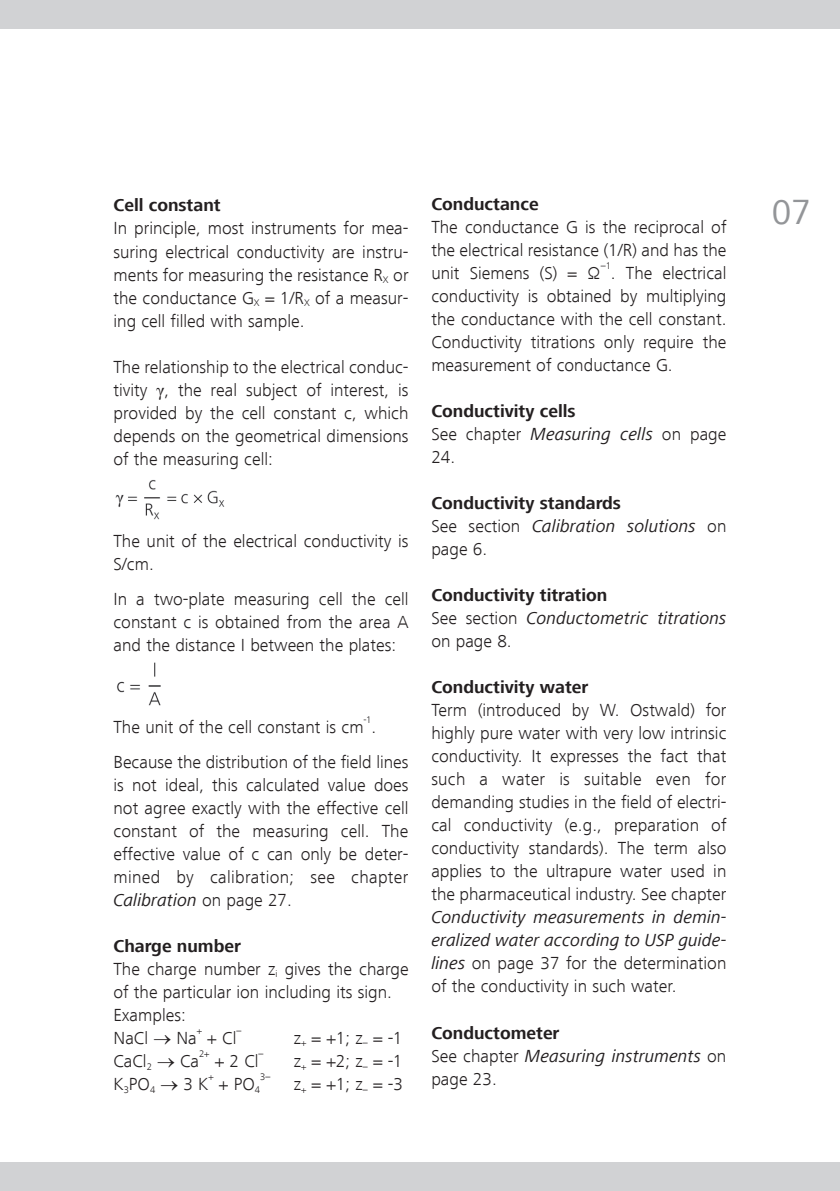
<style>
.page{position:relative;width:840px;height:1191px;background:#fff}
.page>*{position:absolute;margin:0;border:0;box-sizing:border-box;transform-origin:0 0}
.t1{font:36px "Frutiger Next LT";color:#939598}
.t2{font:300 18px/23px "Frutiger Next LT";color:#231f20;text-align:justify}
.t3{font:italic 18px/23px "Frutiger Next LT";color:#231f20}
.t4{font:700 18px/23px "Frutiger Next LT";color:#231f20}
.t5{font:300 9.8px "Frutiger Next LT";color:#231f20}
.s1{font-family:"Times New Roman";font-weight:400}
.s2{font-weight:400;font-style:italic}
.s3{font-weight:700}
.s4{font-weight:300}
.s5{font-weight:700;font-style:normal}
.s6{font-weight:300;font-style:normal}
</style>
<div class="page">
<img style="left:115px;top:480px;width:110px;height:40px">
<div style="left:0;top:0;width:839px;height:28px;background:#d1d2d4"></div>
<div style="left:0;top:1162px;width:839px;height:29px;background:#d1d2d4"></div>
<img style="left:117px;top:662px;width:44px;height:44px">
<p class="t4" style="left:113px;top:194px;width:109px">Cell constant</p>
<p class="t2" style="left:113px;top:217px;width:296px">In principle, most instruments for mea&shy;suring electrical conductivity are instru&shy;ments for measuring the resistance R<sub>X</sub> or the conductance G<sub>X</sub> = 1/R<sub>X</sub> of a measur&shy;ing cell filled with sample.</p>
<p class="t2" style="left:113px;top:355px;width:296px">The relationship to the electrical conduc&shy;tivity <span class="s1">γ</span>, the real subject of interest, is provided by the cell constant c, which depends on the geometrical dimensions of the measuring cell:</p>
<p class="t2" style="left:113px;top:529px;width:296px">The unit of the electrical conductivity is<br>S/cm.</p>
<p class="t2" style="left:113px;top:587px;width:296px">In a two-plate measuring cell the cell constant c is obtained from the area A and the distance I between the plates:</p>
<p class="t5" style="left:363px;top:714px;width:9px">-1</p>
<p class="t2" style="left:113px;top:750px;width:296px">Because the distribution of the field lines is not ideal, this calculated value does not agree exactly with the effective cell constant of the measuring cell. The effective value of c can only be deter&shy;mined by calibration; see chapter <span class="s2">Calibration</span> on page 27.</p>
<p class="t2" style="left:113px;top:934px;width:296px;text-align:left"><span class="s3">Charge number<br></span>The charge number z<sub>i</sub> gives the charge of the particular ion including its sign.<br>Examples:<br>NaCl → Na</p>
<p class="t2" style="left:113px;top:715px;width:264px">The unit of the cell constant is cm .</p>
<p class="t5" style="left:197px;top:1025px;width:7px">+</p>
<p class="t2" style="left:207px;top:1026px;width:31px">+ Cl</p>
<p class="t5" style="left:236px;top:1025px;width:6px">–</p>
<p class="t2" style="left:293px;top:1026px;width:110px">z<sub>+</sub> = +1; z<sub>–</sub> = -1</p>
<p class="t5" style="left:199px;top:1048px;width:12px">2+</p>
<p class="t2" style="left:215px;top:1049px;width:45px">+ 2 Cl</p>
<p class="t5" style="left:258px;top:1048px;width:6px">–</p>
<p class="t2" style="left:113px;top:1049px;width:87px">CaCl<sub>2</sub> → Ca</p>
<p class="t2" style="left:293px;top:1049px;width:110px">z<sub>+</sub> = +2; z<sub>–</sub> = -1</p>
<p class="t5" style="left:260px;top:1071px;width:12px">3–</p>
<p class="t5" style="left:208px;top:1071px;width:7px">+</p>
<p class="t2" style="left:113px;top:1072px;width:96px">K<sub>3</sub>PO<sub>4</sub> → 3 K</p>
<p class="t2" style="left:219px;top:1072px;width:43px">+ PO<sub>4</sub></p>
<p class="t2" style="left:293px;top:1072px;width:111px">z<sub>+</sub> = +1; z<sub>–</sub> = -3</p>
<p class="t4" style="left:431px;top:192px;width:109px">Conductance</p>
<p class="t2" style="left:431px;top:216px;width:296px">The conductance G is the reciprocal of the electrical resistance (1/R) and has the unit Siemens (S) = Ω</p>
<p class="t5" style="left:600px;top:260px;width:12px">–1</p>
<p class="t2" style="left:431px;top:262px;width:296px;text-indent:179px">. The electrical conductivity is obtained by multiplying the conductance with the cell constant.<br>Conductivity titrations only require the measurement of conductance G.</p>
<p class="t2" style="left:431px;top:400px;width:296px;text-align:left"><span class="s3">Conductivity cells<br></span>See chapter <span class="s2">Measuring cells</span> on page<br>24.</p>
<p class="t4" style="left:431px;top:492px;width:296px">Conductivity standards<br><span class="s4">See section</span> <span class="s2">Calibration solutions</span> <span class="s4">on page 6.</span></p>
<p class="t3" style="left:431px;top:584px;width:296px"><span class="s5">Conductivity titration<br></span><span class="s6">See section</span> Conductometric titrations <span class="s6">on page 8.</span></p>
<p class="t4" style="left:431px;top:676px;width:158px">Conductivity water</p>
<p class="t2" style="left:431px;top:699px;width:296px">Term (introduced by W. Ostwald) for highly pure water with very low intrinsic conductivity. It expresses the fact that such a water is suitable even for demanding studies in the field of electri&shy;cal conductivity (e.g., preparation of conductivity standards). The term also applies to the ultrapure water used in the pharmaceutical industry. See chapter</p>
<p class="t3" style="left:431px;top:906px;width:296px;text-align:justify">Conductivity measurements in demin&shy;eralized water according to USP guide&shy;lines <span class="s6">on page 37 for the determination of the conductivity in such water.</span></p>
<p class="t3" style="left:431px;top:1021px;width:296px"><span class="s5">Conductometer<br></span><span class="s6">See chapter</span> Measuring instruments <span class="s6">on page 23.</span></p>
<h1 class="t1" style="left:771px;top:192px;width:41px">07</h1>
</div>
